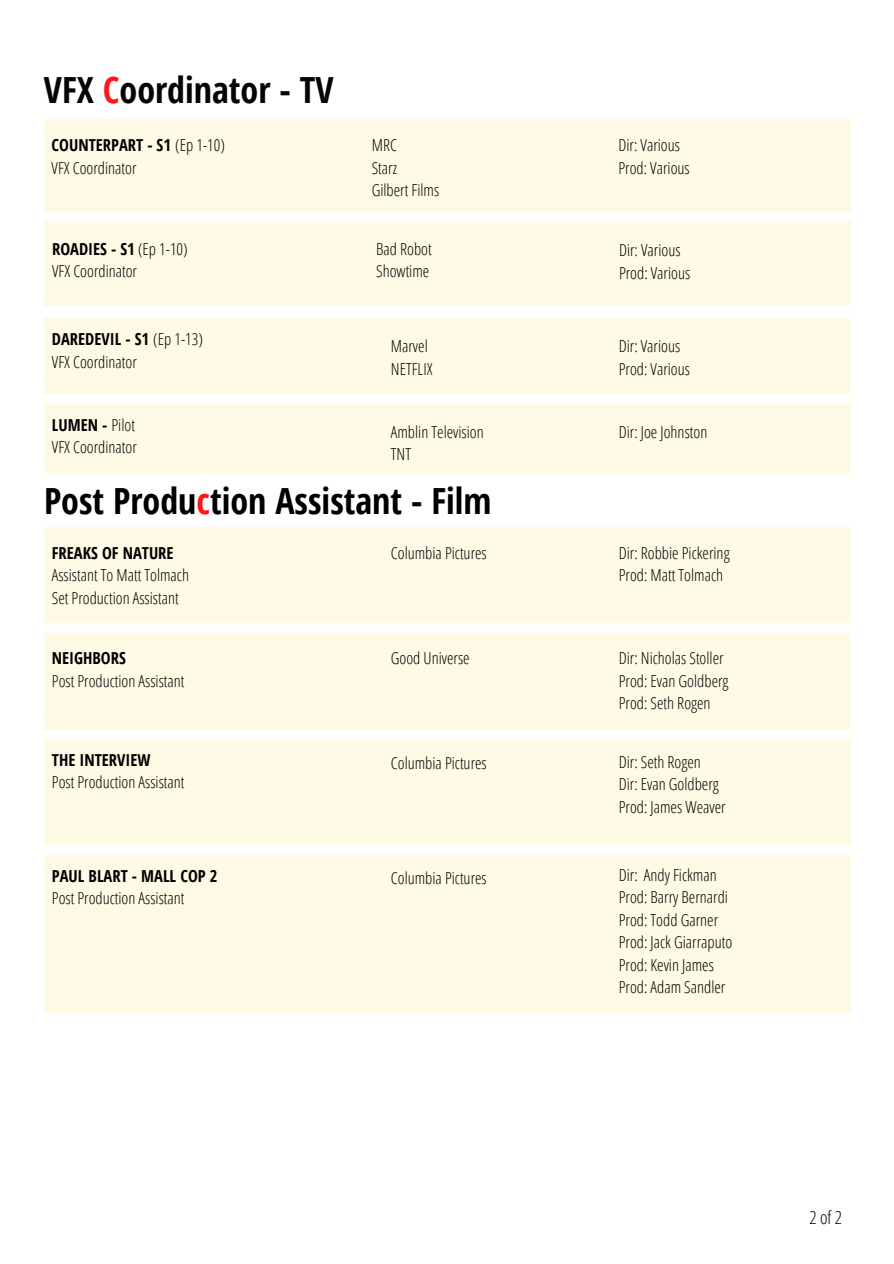
<style>
.page{position:relative;width:894px;height:1264px;background:#fff}
.page>*{position:absolute;margin:0;border:0;box-sizing:border-box;transform-origin:0 0}
.t1{font:700 36px "Open Sans Condensed";color:#000}
.t2{font:700 36px "Open Sans Condensed";color:#050505}
.t3{font:300 18px "Open Sans Condensed";color:#000}
.t4{font:300 16.5px "Open Sans Condensed";color:#000}
.t5{font:700 16.5px "Open Sans Condensed";color:#000}
.s1{color:#ff1616}
.s2{font-weight:300}
</style>
<div class="page">
<div style="left:44px;top:739px;width:806px;height:106px;background:#fefae5"></div>
<div style="left:44px;top:633px;width:806px;height:96px;background:#fefae5"></div>
<div style="left:44px;top:855px;width:806px;height:158px;background:#fefae5"></div>
<div style="left:44px;top:527px;width:806px;height:96px;background:#fefae5"></div>
<div style="left:44px;top:318px;width:806px;height:76px;background:#fefae5"></div>
<div style="left:44px;top:404px;width:806px;height:68px;background:#fefae5"></div>
<div style="left:44px;top:120px;width:806px;height:92px;background:#fefae5"></div>
<div style="left:44px;top:221px;width:806px;height:84px;background:#fefae5"></div>
<p class="t2" style="left:44px;top:64px;width:291px">VFX <span class="s1">C</span>oordinator - TV</p>
<p class="t5" style="left:52px;top:133px;width:175px">COUNTERPART - S1 <span class="s2">(Ep 1-10)</span></p>
<p class="t4" style="left:52px;top:156px;width:86px">VFX Coordinator</p>
<p class="t4" style="left:371px;top:133px;width:27px">MRC</p>
<p class="t4" style="left:371px;top:156px;width:27px">Starz</p>
<p class="t4" style="left:371px;top:178px;width:69px">Gilbert Films</p>
<p class="t4" style="left:618px;top:133px;width:63px">Dir: Various</p>
<p class="t4" style="left:618px;top:156px;width:73px">Prod: Various</p>
<p class="t5" style="left:52px;top:237px;width:137px">ROADIES - S1 <span class="s2">(Ep 1-10)</span></p>
<p class="t4" style="left:52px;top:259px;width:86px">VFX Coordinator</p>
<p class="t4" style="left:376px;top:237px;width:57px">Bad Robot</p>
<p class="t4" style="left:376px;top:259px;width:55px">Showtime</p>
<p class="t4" style="left:618px;top:238px;width:63px">Dir: Various</p>
<p class="t4" style="left:618px;top:261px;width:73px">Prod: Various</p>
<p class="t5" style="left:52px;top:327px;width:153px">DAREDEVIL - S1 <span class="s2">(Ep 1-13)</span></p>
<p class="t4" style="left:52px;top:350px;width:86px">VFX Coordinator</p>
<p class="t4" style="left:391px;top:334px;width:38px">Marvel</p>
<p class="t4" style="left:391px;top:357px;width:43px">NETFLIX</p>
<p class="t4" style="left:618px;top:334px;width:63px">Dir: Various</p>
<p class="t4" style="left:618px;top:357px;width:73px">Prod: Various</p>
<p class="t5" style="left:52px;top:413px;width:85px">LUMEN - <span class="s2">Pilot</span></p>
<p class="t4" style="left:52px;top:435px;width:86px">VFX Coordinator</p>
<p class="t4" style="left:391px;top:420px;width:94px">Amblin Television</p>
<p class="t4" style="left:391px;top:443px;width:22px">TNT</p>
<p class="t4" style="left:618px;top:420px;width:90px">Dir: Joe Johnston</p>
<p class="t1" style="left:44px;top:476px;width:449px">Post Produ<span class="s1">c</span>tion Assistant - Film</p>
<p class="t5" style="left:52px;top:541px;width:123px">FREAKS OF NATURE</p>
<p class="t4" style="left:52px;top:563px;width:139px">Assistant To Matt Tolmach</p>
<p class="t4" style="left:52px;top:586px;width:128px">Set Production Assistant</p>
<p class="t4" style="left:391px;top:541px;width:97px">Columbia Pictures</p>
<p class="t4" style="left:618px;top:541px;width:112px">Dir: Robbie Pickering</p>
<p class="t4" style="left:618px;top:563px;width:106px">Prod: Matt Tolmach</p>
<p class="t5" style="left:52px;top:646px;width:75px">NEIGHBORS</p>
<p class="t4" style="left:52px;top:669px;width:134px">Post Production Assistant</p>
<p class="t4" style="left:391px;top:646px;width:80px">Good Universe</p>
<p class="t4" style="left:618px;top:646px;width:106px">Dir: Nicholas Stoller</p>
<p class="t4" style="left:618px;top:669px;width:111px">Prod: Evan Goldberg</p>
<p class="t4" style="left:618px;top:691px;width:93px">Prod: Seth Rogen</p>
<p class="t5" style="left:52px;top:748px;width:100px">THE INTERVIEW</p>
<p class="t4" style="left:52px;top:770px;width:134px">Post Production Assistant</p>
<p class="t4" style="left:391px;top:751px;width:97px">Columbia Pictures</p>
<p class="t4" style="left:618px;top:750px;width:84px">Dir: Seth Rogen</p>
<p class="t4" style="left:618px;top:772px;width:102px">Dir: Evan Goldberg</p>
<p class="t4" style="left:618px;top:795px;width:108px">Prod: James Weaver</p>
<p class="t5" style="left:52px;top:864px;width:167px">PAUL BLART - MALL COP 2</p>
<p class="t4" style="left:52px;top:886px;width:134px">Post Production Assistant</p>
<p class="t4" style="left:391px;top:866px;width:97px">Columbia Pictures</p>
<p class="t4" style="left:618px;top:863px;width:99px">Dir: Andy Fickman</p>
<p class="t4" style="left:618px;top:885px;width:111px">Prod: Barry Bernardi</p>
<p class="t4" style="left:618px;top:908px;width:101px">Prod: Todd Garner</p>
<p class="t4" style="left:618px;top:930px;width:115px">Prod: Jack Giarraputo</p>
<p class="t4" style="left:618px;top:953px;width:97px">Prod: Kevin James</p>
<p class="t4" style="left:618px;top:975px;width:108px">Prod: Adam Sandler</p>
<p class="t3" style="left:809px;top:1204px;width:34px">2 of 2</p>
</div>
